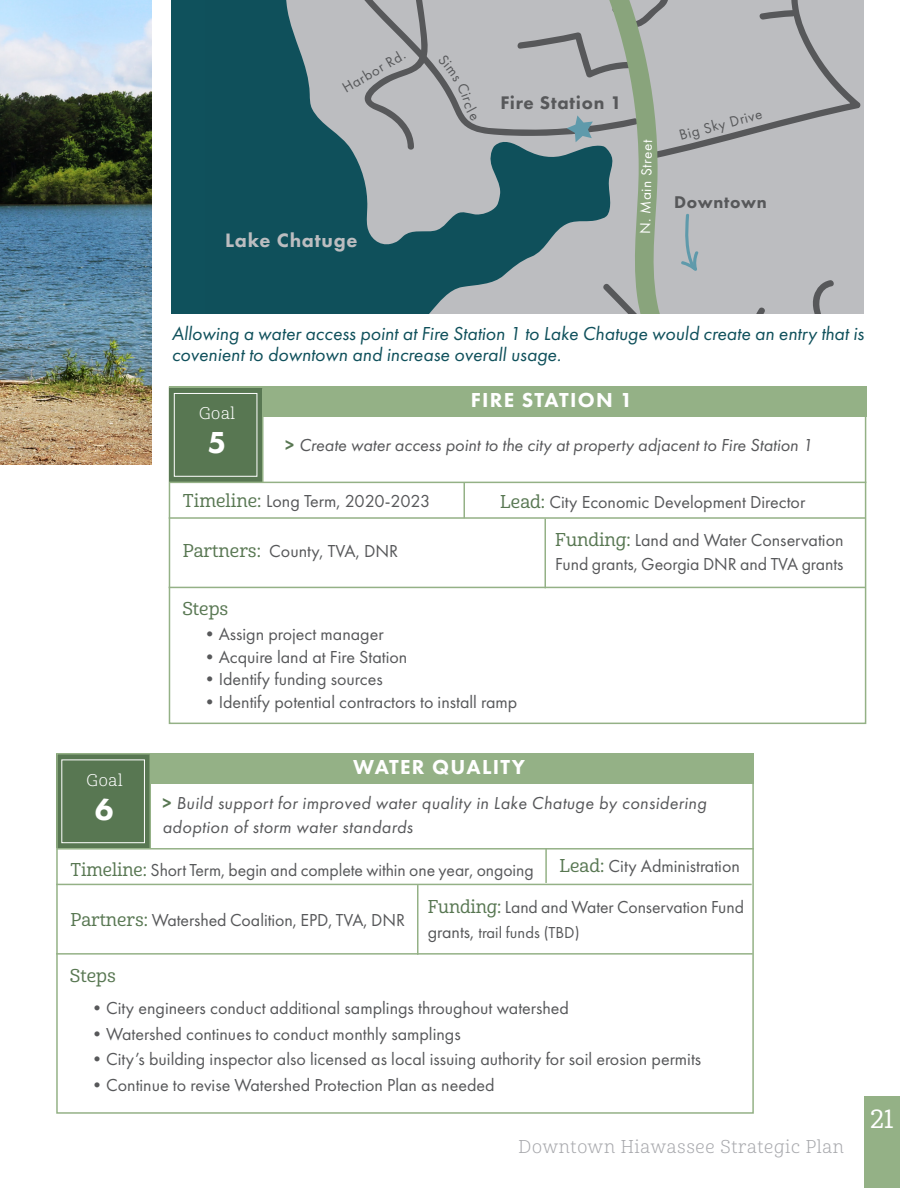
<style>
.page{position:relative;width:918px;height:1188px;background:#fff}
.page>*{position:absolute;margin:0;border:0;box-sizing:border-box;transform-origin:0 0}
.t1{font:800 31.5px "Futura PT";color:#fff}
.t2{font:25.5px "Cabrito Nor Med";color:#fff}
.t3{font:800 21px "Futura PT";letter-spacing:.06em;color:#fff}
.t4{font:800 20.1px "Futura PT";letter-spacing:.04em;color:#bcbdc0}
.t5{font:italic 19.5px/21px "Futura PT";color:#0f505b}
.t6{font:800 18.9px "Futura PT";letter-spacing:.04em;color:#57585a}
.t7{font:18px/24px "Futura PT";color:#57585a}
.t8{font:italic 18px/24px "Futura PT";letter-spacing:.02em;color:#57585a}
.t9{font:italic 18px "Futura PT";color:#57585a}
.t10{font:18px "Cabrito Nor Boo";letter-spacing:.04em;color:#a8a9ad}
.t11{font:18px "Cabrito Nor Med";color:#587752}
.t12{font:800 17.7px "Futura PT";letter-spacing:.04em;color:#57585a}
.t13{font:16.5px "Futura PT";color:#57585a}
.t14{font:16.5px "Cabrito Nor Boo";letter-spacing:.04em;color:#fff}
.t15{font:15.15px "Futura PT";color:#57585a}
.t16{font:15.15px "Futura PT";color:#fff}
.s1{font-weight:800;font-style:normal;color:#587752}
.s2{font-family:"Cabrito Nor Med";color:#587752}
.s3{font-size:18px}
</style>
<div class="page">
<div style="left:864px;top:1096px;width:35px;height:92px;background:#94b186"></div>
<img style="left:0;top:0;width:151px;height:464px">
<div style="left:56px;top:753px;width:698px;height:31px;background:#94b186"></div>
<div style="left:56px;top:754px;width:94px;height:94px;background:#587752"></div>
<div style="left:61px;top:760px;width:84px;height:83px;border:1px solid #fff"></div>
<hr style="left:57px;top:848px;width:697px;height:2px;background:#94b186">
<hr style="left:56px;top:884px;width:696px;height:1px;background:#94b186">
<hr style="left:56px;top:953px;width:697px;height:2px;background:#94b186">
<div style="left:56px;top:753px;width:698px;height:361px;border:2px solid #94b186"></div>
<hr style="left:545px;top:848px;width:2px;height:35px;background:#94b186">
<hr style="left:417px;top:885px;width:1px;height:70px;background:#94b186">
<hr style="left:150px;top:755px;width:1px;height:94px;background:#94b186">
<div style="left:169px;top:387px;width:697px;height:30px;background:#94b186"></div>
<div style="left:169px;top:388px;width:93px;height:94px;background:#587752"></div>
<div style="left:174px;top:393px;width:83px;height:84px;border:1px solid #fff"></div>
<hr style="left:169px;top:482px;width:697px;height:1px;background:#94b186">
<hr style="left:169px;top:517px;width:696px;height:2px;background:#94b186">
<hr style="left:169px;top:587px;width:696px;height:1px;background:#94b186">
<hr style="left:464px;top:482px;width:1px;height:36px;background:#94b186">
<hr style="left:544px;top:519px;width:2px;height:69px;background:#94b186">
<hr style="left:262px;top:388px;width:2px;height:94px;background:#94b186">
<div style="left:198px;top:0;width:666px;height:313px;background:#bcbdc0"></div>
<svg style="left:205px;top:0;width:368px;height:313px;fill:#0f505b"></svg>
<svg style="left:813px;top:280px;width:21px;height:33px"></svg>
<svg style="left:573px;top:160px;width:192px;height:153px"></svg>
<svg style="left:680px;top:213px;width:19px;height:58px"></svg>
<div style="left:172px;top:0;width:33px;height:313px;background:#0f515c"></div>
<svg style="left:325px;top:0;width:536px;height:160px"></svg>
<p class="t15" style="left:339px;top:82px;width:72px;rotate:-31deg">Harbor Rd.</p>
<p class="t4" style="left:225px;top:228px;width:134px">Lake Chatuge</p>
<p class="t6" style="left:501px;top:91px;width:123px">Fire Station 1</p>
<p class="t16" style="left:636px;top:234px;width:96px;rotate:-89deg">N. Main Street</p>
<p class="t15" style="left:677px;top:127px;width:87px;rotate:-15deg">Big Sky Drive</p>
<p class="t12" style="left:674px;top:191px;width:94px">Downtown</p>
<p class="t5" style="left:172px;top:323px;width:694px">Allowing a water access point at Fire Station 1 to Lake Chatuge would create an entry that is covenient to downtown and increase overall usage.</p>
<p class="t3" style="left:471px;top:387px;width:164px">FIRE STATION 1</p>
<p class="t9" style="left:285px;top:435px;width:529px"><span class="s1">&gt;</span> Create water access point to the city at property adjacent to Fire Station 1</p>
<p class="t7" style="left:183px;top:489px;width:249px"><span class="s2">Timeline:</span> Long Term, 2020-2023</p>
<p class="t14" style="left:199px;top:404px;width:37px">Goal</p>
<h1 class="t1" style="left:207px;top:423px;width:20px">5</h1>
<p class="t7" style="left:500px;top:490px;width:307px"><span class="s2">Lead:</span> City Economic Development Director</p>
<p class="t7" style="left:183px;top:539px;width:217px"><span class="s2">Partners:</span> County, TVA, DNR</p>
<p class="t11" style="left:182px;top:598px;width:47px">Steps</p>
<p class="t7" style="left:201px;top:622px;width:185px">•Assign project manager</p>
<p class="t7" style="left:201px;top:645px;width:208px">•Acquire land at Fire Station</p>
<p class="t7" style="left:201px;top:667px;width:184px">•Identify funding sources</p>
<p class="t7" style="left:201px;top:690px;width:318px">•Identify potential contractors to install ramp</p>
<p class="t7" style="left:555px;top:528px;width:290px"><span class="s2">Funding:</span> Land and Water Conservation<br>Fund grants, Georgia DNR and TVA grants</p>
<p class="t3" style="left:353px;top:754px;width:174px">WATER QUALITY</p>
<p class="t8" style="left:162px;top:791px;width:546px"><span class="s1">&gt;</span> Build support for improved water quality in Lake Chatuge by considering adoption of storm water standards</p>
<p class="t7" style="left:70px;top:858px;width:465px"><span class="s2">Timeline:</span> Short Term, begin and complete within one year, ongoing</p>
<p class="t7" style="left:70px;top:907px;width:336px"><span class="s2">Partners:</span> Watershed Coalition, EPD, TVA, DNR</p>
<p class="t14" style="left:87px;top:770px;width:37px">Goal</p>
<h1 class="t1" style="left:95px;top:789px;width:20px">6</h1>
<p class="t7" style="left:559px;top:854px;width:182px"><span class="s2">Lead:</span> City Administration</p>
<p class="t7" style="left:428px;top:894px;width:318px"><span class="s2">Funding:</span> Land and Water Conservation Fund</p>
<p class="t13" style="left:428px;top:923px;width:153px"><span class="s3">grants,</span> trail funds (TBD)</p>
<p class="t11" style="left:70px;top:965px;width:47px">Steps</p>
<p class="t7" style="left:88px;top:996px;width:482px">•City engineers conduct additional samplings throughout watershed</p>
<p class="t7" style="left:88px;top:1022px;width:374px">•Watershed continues to conduct monthly samplings</p>
<p class="t7" style="left:88px;top:1047px;width:615px">•City’s building inspector also licensed as local issuing authority for soil erosion permits</p>
<p class="t7" style="left:88px;top:1073px;width:408px">•Continue to revise Watershed Protection Plan as needed</p>
<p class="t10" style="left:519px;top:1136px;width:327px">Downtown Hiawassee Strategic Plan</p>
<h2 class="t2" style="left:870px;top:1104px;width:25px">21</h2>
</div>
